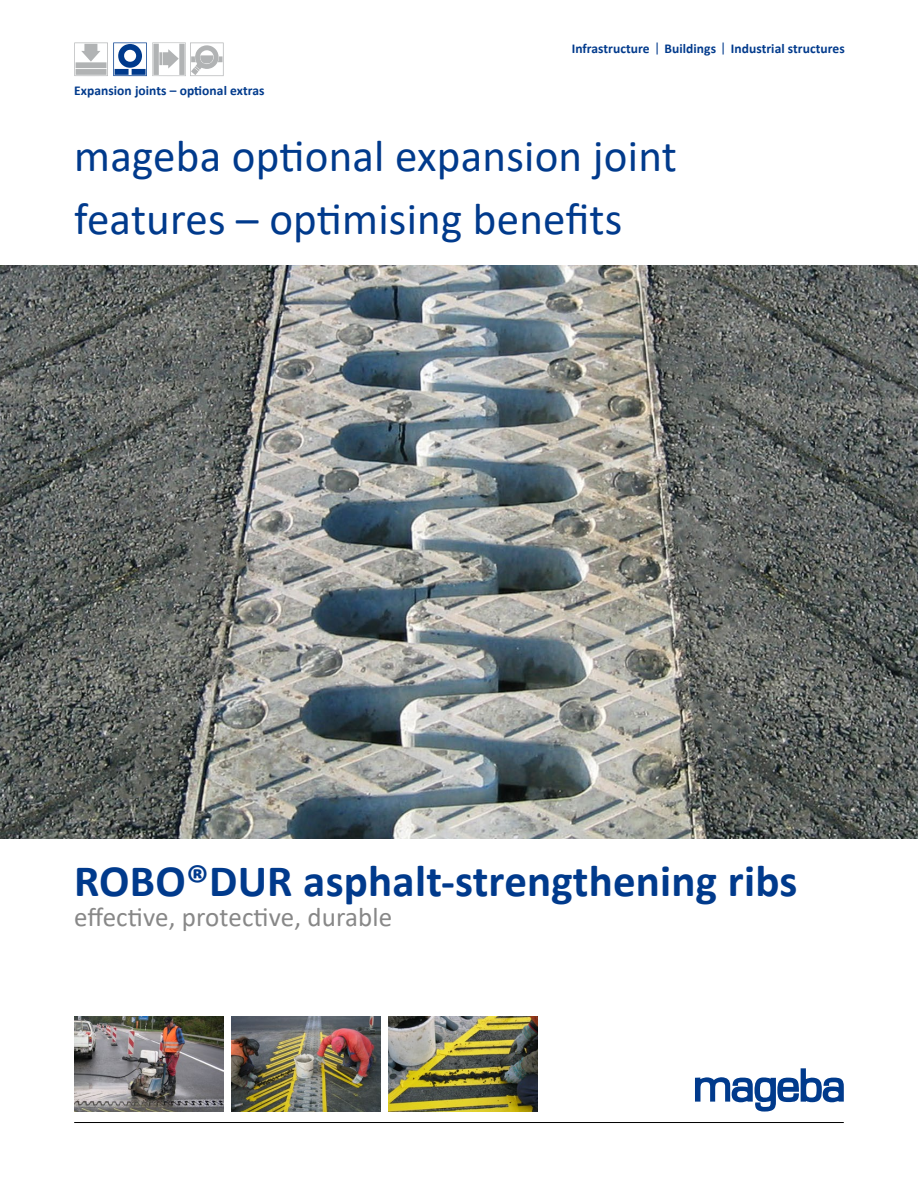
<style>
.page{position:relative;width:918px;height:1188px;background:#fff}
.page>*{position:absolute;margin:0;border:0;box-sizing:border-box;transform-origin:0 0}
.t1{font:45px/63px "Calibri";letter-spacing:.005em;color:#003a8c}
.t2{font:700 45px "Calibri";letter-spacing:.005em;color:#003a8c}
.t3{font:27px "Calibri";letter-spacing:.005em;color:#888}
.t4{font:700 13.5px "Calibri";letter-spacing:.005em;color:#003a8c}
.s1{font-weight:400}
</style>
<div class="page">
<hr style="left:74px;top:1122px;width:770px;height:1px;background:#000">
<svg style="left:74px;top:43px;width:150px;height:34px"></svg>
<svg style="left:191px;top:68px;width:7px;height:7px"></svg>
<img style="left:74px;top:1017px;width:149px;height:95px">
<img style="left:389px;top:1017px;width:149px;height:95px">
<img style="left:232px;top:1017px;width:148px;height:95px">
<img style="left:0;top:266px;width:918px;height:573px">
<svg style="left:695px;top:1068px;width:149px;height:44px"></svg>
<p class="t4" style="left:74px;top:81px;width:192px">Expansion joints – optional extras</p>
<p class="t4" style="left:572px;top:39px;width:275px">Infrastructure <span class="s1">|</span> Buildings <span class="s1">|</span> Industrial structures</p>
<h1 class="t1" style="left:74px;top:123px;width:604px">mageba optional expansion joint features – optimising benefits</h1>
<h1 class="t2" style="left:74px;top:849px;width:725px">ROBO®DUR asphalt-strengthening ribs</h1>
<h2 class="t3" style="left:74px;top:898px;width:320px">effective, protective, durable</h2>
</div>
